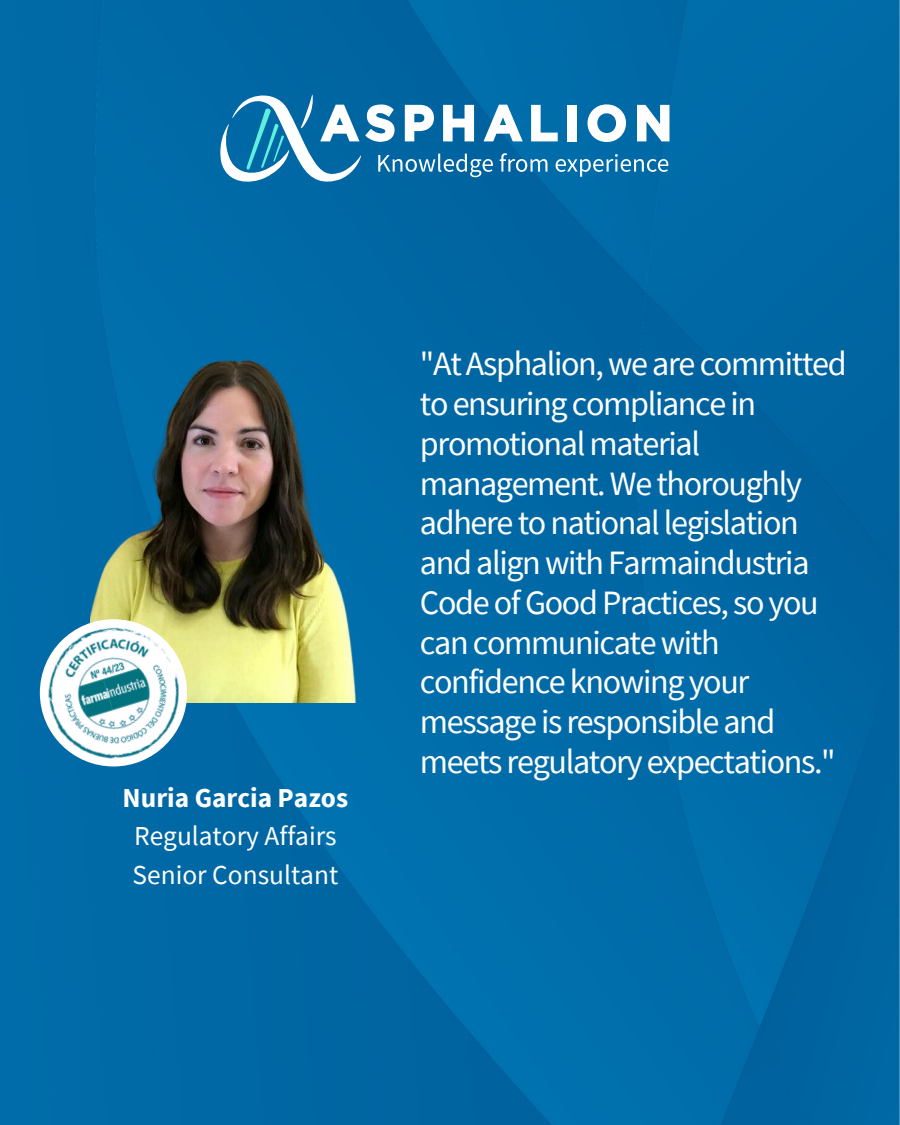
<style>
.page{position:relative;width:900px;height:1125px;background:#006aa6}
.page>*{position:absolute;margin:0;border:0;box-sizing:border-box;transform-origin:0 0}
.t1{font:34.1px/39.8px "Source Sans Pro";letter-spacing:-.04em;color:#fff}
.t2{font:27.4px/38.2px "Source Sans Pro";color:#fff}
.t3{font:700 27.4px "Source Sans Pro";color:#fff}
</style>
<div class="page">
<svg style="left:220px;top:94px;width:449px;height:87px"></svg>
<img style="left:90px;top:309px;width:281px;height:393px">
<img style="left:21px;top:601px;width:185px;height:184px">
<p class="t3" style="left:123px;top:780px;width:227px">Nuria Garcia Pazos</p>
<p class="t2" style="left:133px;top:817px;width:207px">Regulatory Affairs<br>Senior Consultant</p>
<p class="t1" style="left:420px;top:344px;width:428px">"At Asphalion, we are committed to ensuring compliance in promotional material management. We thoroughly adhere to national legislation and align with Farmaindustria<br>Code of Good Practices, so you can communicate with confidence knowing your message is responsible and meets regulatory expectations."</p>
</div>
